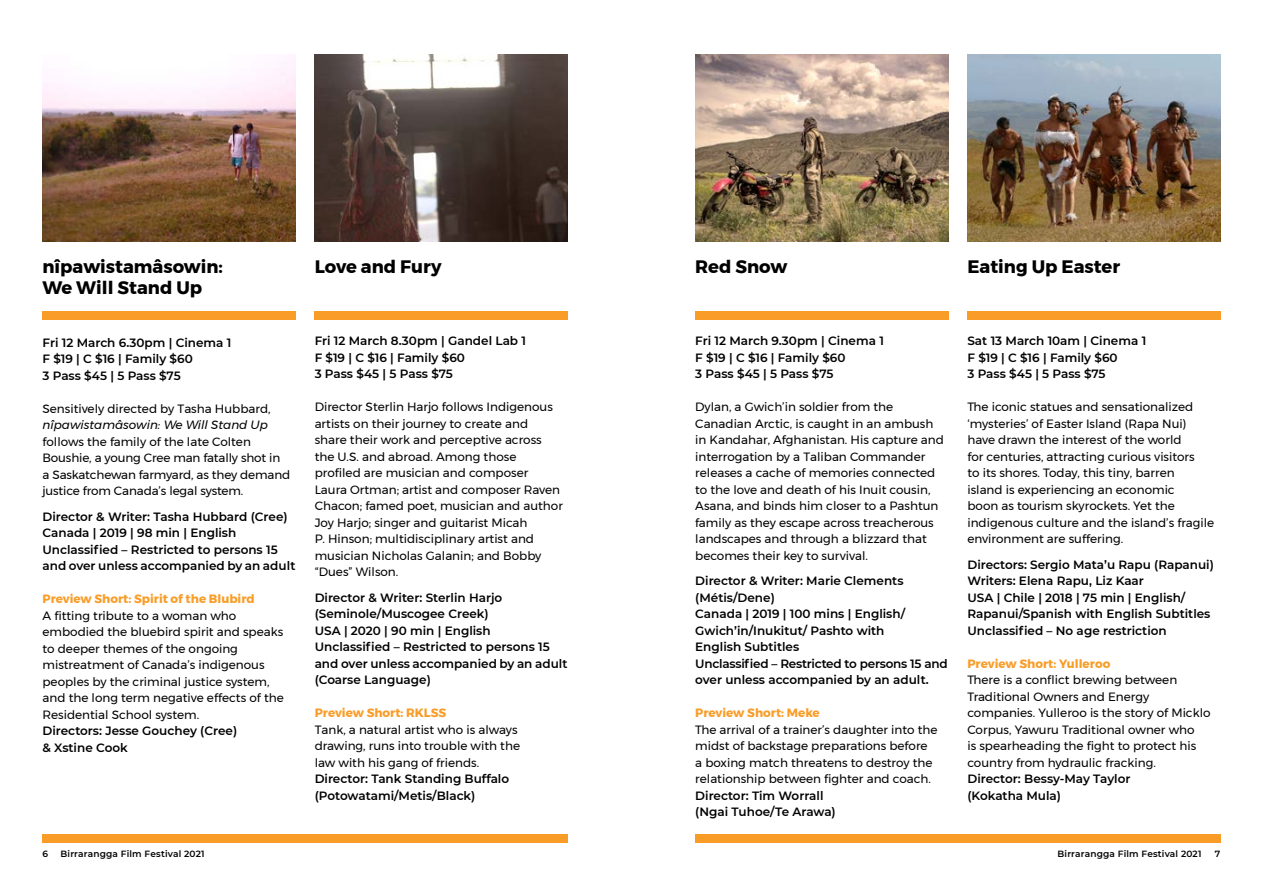
<style>
.page{position:relative;width:1263px;height:893px;background:#fff}
.page>*{position:absolute;margin:0;border:0;box-sizing:border-box;transform-origin:0 0}
.t1{font:700 18px/21.6px "Montserrat";color:#000}
.t2{font:12px/16.5px "Montserrat";color:#000}
.t3{font:600 12px/16.5px "Montserrat";color:#000}
.t4{font:700 12px "Montserrat";color:#f99d28}
.t5{font:italic 12px "Montserrat";color:#000}
.t6{font:600 9px "Montserrat";letter-spacing:.02em;color:#000}
</style>
<div class="page">
<div style="left:695px;top:835px;width:525px;height:8px;background:#f99d28"></div>
<div style="left:43px;top:835px;width:525px;height:8px;background:#f99d28"></div>
<img style="left:695px;top:54px;width:253px;height:187px">
<img style="left:967px;top:54px;width:253px;height:187px">
<div style="left:695px;top:312px;width:253px;height:8px;background:#f99d28"></div>
<div style="left:967px;top:312px;width:253px;height:8px;background:#f99d28"></div>
<img style="left:43px;top:54px;width:253px;height:187px">
<img style="left:315px;top:54px;width:253px;height:187px">
<div style="left:43px;top:312px;width:253px;height:8px;background:#f99d28"></div>
<div style="left:315px;top:312px;width:253px;height:8px;background:#f99d28"></div>
<h1 class="t1" style="left:43px;top:255px;width:182px">nîpawistamâsowin:<br>We Will Stand Up</h1>
<p class="t3" style="left:43px;top:334px;width:190px">Fri 12 March 6.30pm | Cinema 1<br>F $19 | C $16 | Family $60<br>3 Pass $45 | 5 Pass $75</p>
<p class="t2" style="left:43px;top:400px;width:230px">Sensitively directed by Tasha Hubbard,</p>
<p class="t5" style="left:43px;top:416px;width:227px">nîpawistamâsowin: We Will Stand Up</p>
<p class="t2" style="left:43px;top:433px;width:249px">follows the family of the late Colten Boushie, a young Cree man fatally shot in<br>a Saskatchewan farmyard, as they demand justice from Canada’s legal system.</p>
<p class="t3" style="left:43px;top:508px;width:254px">Director &amp; Writer: Tasha Hubbard (Cree)<br>Canada | 2019 | 98 min | English Unclassified – Restricted to persons 15 and over unless accompanied by an adult</p>
<p class="t4" style="left:43px;top:589px;width:214px">Preview Short: Spirit of the Blubird</p>
<p class="t2" style="left:43px;top:607px;width:243px">A fitting tribute to a woman who embodied the bluebird spirit and speaks to deeper themes of the ongoing mistreatment of Canada’s indigenous peoples by the criminal justice system, and the long term negative effects of the Residential School system.</p>
<p class="t3" style="left:43px;top:722px;width:196px">Directors: Jesse Gouchey (Cree) &amp; Xstine Cook</p>
<h1 class="t1" style="left:315px;top:255px;width:129px">Love and Fury</h1>
<p class="t3" style="left:315px;top:332px;width:213px">Fri 12 March 8.30pm | Gandel Lab 1<br>F $19 | C $16 | Family $60<br>3 Pass $45 | 5 Pass $75</p>
<p class="t2" style="left:315px;top:399px;width:250px">Director Sterlin Harjo follows Indigenous artists on their journey to create and share their work and perceptive across the U.S. and abroad. Among those profiled are musician and composer Laura Ortman; artist and composer Raven Chacon; famed poet, musician and author Joy Harjo; singer and guitarist Micah<br>P. Hinson; multidisciplinary artist and musician Nicholas Galanin; and Bobby “Dues” Wilson.</p>
<p class="t3" style="left:315px;top:589px;width:254px">Director &amp; Writer: Sterlin Harjo (Seminole/Muscogee Creek)<br>USA | 2020 | 90 min | English<br>Unclassified – Restricted to persons 15 and over unless accompanied by an adult (Coarse Language)</p>
<p class="t4" style="left:315px;top:703px;width:133px">Preview Short: RKLSS</p>
<p class="t2" style="left:315px;top:721px;width:207px">Tank, a natural artist who is always drawing, runs into trouble with the law with his gang of friends.</p>
<p class="t3" style="left:315px;top:770px;width:196px">Director: Tank Standing Buffalo (Potowatami/Metis/Black)</p>
<h1 class="t1" style="left:695px;top:255px;width:94px">Red Snow</h1>
<h1 class="t1" style="left:967px;top:255px;width:154px">Eating Up Easter</h1>
<p class="t3" style="left:695px;top:332px;width:190px">Fri 12 March 9.30pm | Cinema 1<br>F $19 | C $16 | Family $60<br>3 Pass $45 | 5 Pass $75</p>
<p class="t2" style="left:695px;top:399px;width:250px">Dylan, a Gwich’in soldier from the Canadian Arctic, is caught in an ambush in Kandahar, Afghanistan. His capture and interrogation by a Taliban Commander releases a cache of memories connected to the love and death of his Inuit cousin, Asana, and binds him closer to a Pashtun family as they escape across treacherous landscapes and through a blizzard that becomes their key to survival.</p>
<p class="t3" style="left:695px;top:572px;width:254px">Director &amp; Writer: Marie Clements (Métis/Dene)<br>Canada | 2019 | 100 mins | English/<br>Gwich’in/Inukitut/ Pashto with<br>English Subtitles<br>Unclassified – Restricted to persons 15 and over unless accompanied by an adult.</p>
<p class="t4" style="left:695px;top:703px;width:126px">Preview Short: Meke</p>
<p class="t2" style="left:695px;top:721px;width:244px">The arrival of a trainer’s daughter into the midst of backstage preparations before a boxing match threatens to destroy the relationship between fighter and coach.</p>
<p class="t3" style="left:695px;top:787px;width:142px">Director: Tim Worrall (Ngai Tuhoe/Te Arawa)</p>
<p class="t3" style="left:967px;top:332px;width:180px">Sat 13 March 10am | Cinema 1<br>F $19 | C $16 | Family $60<br>3 Pass $45 | 5 Pass $75</p>
<p class="t2" style="left:967px;top:399px;width:248px">The iconic statues and sensationalized ‘mysteries’ of Easter Island (Rapa Nui) have drawn the interest of the world<br>for centuries, attracting curious visitors<br>to its shores. Today, this tiny, barren<br>island is experiencing an economic<br>boon as tourism skyrockets. Yet the indigenous culture and the island’s fragile environment are suffering.</p>
<p class="t3" style="left:967px;top:556px;width:248px">Directors: Sergio Mata’u Rapu (Rapanui)<br>Writers: Elena Rapu, Liz Kaar<br>USA | Chile | 2018 | 75 min | English/ Rapanui/Spanish with English Subtitles Unclassified – No age restriction</p>
<p class="t4" style="left:967px;top:654px;width:144px">Preview Short: Yulleroo</p>
<p class="t2" style="left:967px;top:672px;width:245px">There is a conflict brewing between Traditional Owners and Energy companies. Yulleroo is the story of Micklo Corpus, Yawuru Traditional owner who<br>is spearheading the fight to protect his country from hydraulic fracking.</p>
<p class="t3" style="left:967px;top:770px;width:165px">Director: Bessy-May Taylor (Kokatha Mula)</p>
<p class="t6" style="left:43px;top:847px;width:7px">6</p>
<p class="t6" style="left:61px;top:847px;width:145px">Birrarangga Film Festival 2021</p>
<p class="t6" style="left:1057px;top:847px;width:145px">Birrarangga Film Festival 2021</p>
<p class="t6" style="left:1215px;top:847px;width:7px">7</p>
</div>
